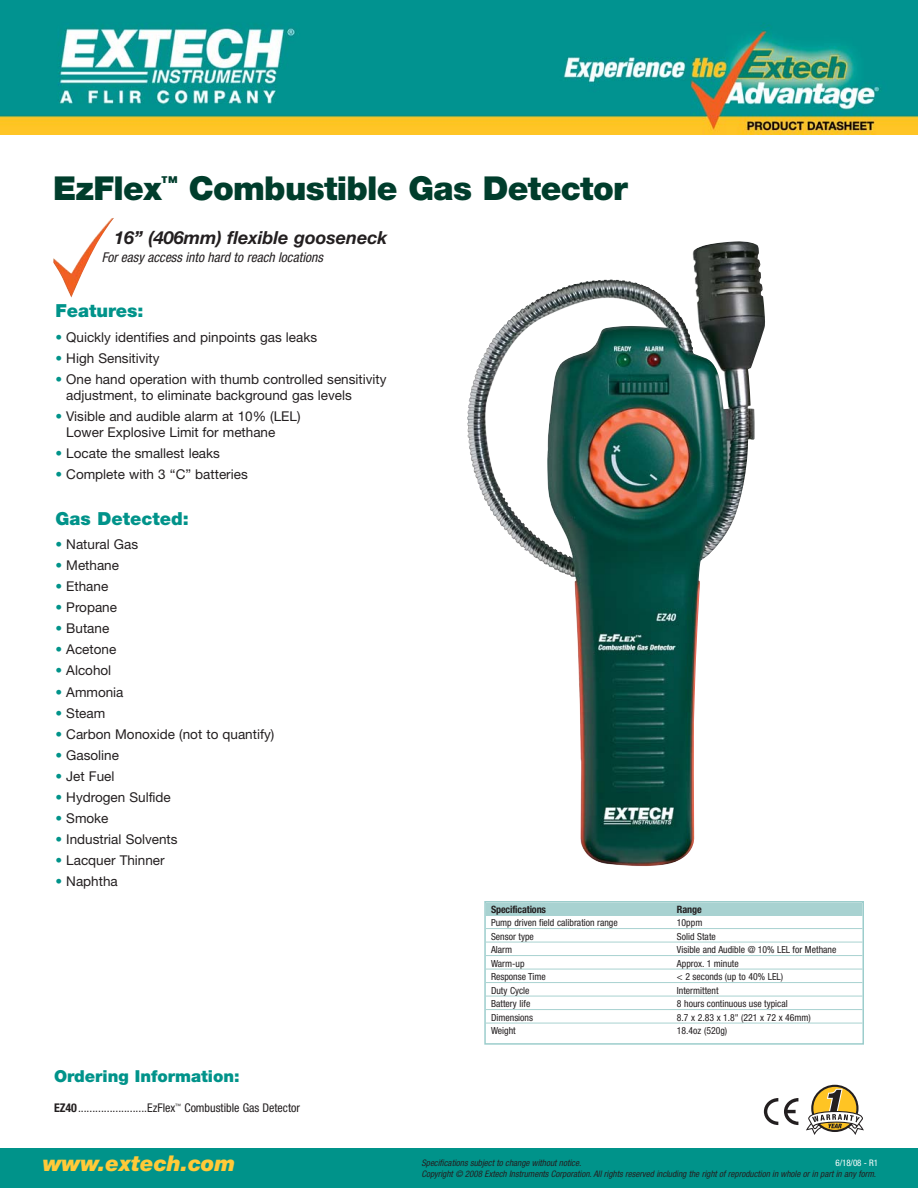
<style>
.page{position:relative;width:918px;height:1188px;background:#fff}
.page>*{position:absolute;margin:0;border:0;box-sizing:border-box;transform-origin:0 0}
.t1{font:900 33px "Helvetica Neue LT";letter-spacing:-.02em;color:#003d2c}
.t2{font:italic 900 21.75px "Helvetica Neue LT";color:#ffca38}
.t3{font:italic 700 18px "Helvetica Neue LT";color:#231f20}
.t4{font:900 18px "Helvetica Neue LT";color:#00938a}
.t5{font:900 16.5px "Helvetica Neue LT";color:#00938a}
.t6{font:13.5px/16.2px "Helvetica Neue LT";color:#231f20}
.t7{font:italic condensed 13.5px "Helvetica Neue LT";color:#231f20}
.t8{font:condensed 12px "Helvetica Neue LT";color:#231f20}
.t9{font:700 condensed 10.2px "Helvetica Neue LT";letter-spacing:-.015em;color:#231f20}
.t10{font:condensed 9.75px "Helvetica Neue LT";color:#231f20}
.t11{font:italic condensed 9px "Helvetica Neue LT";color:#231f20}
.t12{font:condensed 9px "Helvetica Neue LT";color:#fff}
.s1{color:#00938a}
.s2{font-weight:700}
</style>
<div class="page">
<div style="left:0;top:1148px;width:918px;height:40px;background:#00938a"></div>
<img style="left:53px;top:218px;width:61px;height:80px">
<svg style="left:806px;top:1085px;width:58px;height:50px"></svg>
<svg style="left:764px;top:1098px;width:14px;height:27px"></svg>
<svg style="left:784px;top:1098px;width:14px;height:27px"></svg>
<img style="left:533px;top:241px;width:232px;height:625px">
<div style="left:484px;top:901px;width:380px;height:144px;border:2px solid #9ccdcc"></div>
<div style="left:486px;top:903px;width:376px;height:13px;background:#a8d2d1"></div>
<hr style="left:486px;top:928px;width:376px;height:1px;background:#a8d2d1">
<hr style="left:486px;top:942px;width:376px;height:1px;background:#a8d2d1">
<hr style="left:486px;top:955px;width:376px;height:1px;background:#a8d2d1">
<hr style="left:486px;top:969px;width:376px;height:1px;background:#a8d2d1">
<hr style="left:486px;top:982px;width:376px;height:1px;background:#a8d2d1">
<hr style="left:486px;top:996px;width:376px;height:1px;background:#a8d2d1">
<hr style="left:486px;top:1009px;width:376px;height:1px;background:#a8d2d1">
<hr style="left:486px;top:1023px;width:376px;height:1px;background:#a8d2d1">
<img style="left:0;top:0;width:918px;height:135px">
<h1 class="t1" style="left:53px;top:176px;width:576px">EzFlex<sup>™</sup> Combustible Gas Detector</h1>
<h3 class="t3" style="left:114px;top:231px;width:275px">16” (406mm) flexible gooseneck</h3>
<p class="t7" style="left:102px;top:252px;width:223px">For easy access into hard to reach locations</p>
<h3 class="t4" style="left:55px;top:304px;width:90px">Features:</h3>
<p class="t6" style="left:55px;top:330px;width:263px"><span class="s1">•</span> Quickly identifies and pinpoints gas leaks</p>
<p class="t6" style="left:55px;top:351px;width:106px"><span class="s1">•</span> High Sensitivity</p>
<p class="t6" style="left:66px;top:372px;width:322px;text-indent:-11px"><span class="s1">•</span> One hand operation with thumb controlled sensitivity adjustment, to eliminate background gas levels</p>
<p class="t6" style="left:66px;top:410px;width:236px;text-indent:-11px"><span class="s1">•</span> Visible and audible alarm at 10% (LEL)<br>Lower Explosive Limit for methane</p>
<p class="t6" style="left:55px;top:447px;width:166px"><span class="s1">•</span> Locate the smallest leaks</p>
<p class="t6" style="left:55px;top:468px;width:194px"><span class="s1">•</span> Complete with 3 “C” batteries</p>
<h3 class="t4" style="left:55px;top:512px;width:135px">Gas Detected:</h3>
<p class="t6" style="left:55px;top:538px;width:84px"><span class="s1">•</span> Natural Gas</p>
<p class="t6" style="left:55px;top:559px;width:65px"><span class="s1">•</span> Methane</p>
<p class="t6" style="left:55px;top:580px;width:54px"><span class="s1">•</span> Ethane</p>
<p class="t6" style="left:55px;top:601px;width:63px"><span class="s1">•</span> Propane</p>
<p class="t6" style="left:55px;top:622px;width:55px"><span class="s1">•</span> Butane</p>
<p class="t6" style="left:55px;top:643px;width:62px"><span class="s1">•</span> Acetone</p>
<p class="t6" style="left:55px;top:664px;width:57px"><span class="s1">•</span> Alcohol</p>
<p class="t6" style="left:55px;top:685px;width:70px"><span class="s1">•</span> Ammonia</p>
<p class="t6" style="left:55px;top:706px;width:51px"><span class="s1">•</span> Steam</p>
<p class="t6" style="left:55px;top:727px;width:220px"><span class="s1">•</span> Carbon Monoxide (not to quantify)</p>
<p class="t6" style="left:55px;top:748px;width:65px"><span class="s1">•</span> Gasoline</p>
<p class="t6" style="left:55px;top:769px;width:60px"><span class="s1">•</span> Jet Fuel</p>
<p class="t6" style="left:55px;top:790px;width:117px"><span class="s1">•</span> Hydrogen Sulfide</p>
<p class="t6" style="left:55px;top:811px;width:55px"><span class="s1">•</span> Smoke</p>
<p class="t6" style="left:55px;top:832px;width:124px"><span class="s1">•</span> Industrial Solvents</p>
<p class="t6" style="left:55px;top:854px;width:111px"><span class="s1">•</span> Lacquer Thinner</p>
<p class="t6" style="left:55px;top:875px;width:64px"><span class="s1">•</span> Naphtha</p>
<p class="t5" style="left:54px;top:1070px;width:187px">Ordering Information:</p>
<p class="t8" style="left:54px;top:1103px;width:248px"><span class="s2">EZ40</span>........................EzFlex<sup>™</sup> Combustible Gas Detector</p>
<h2 class="t2" style="left:43px;top:1156px;width:194px">www.extech.com</h2>
<p class="t9" style="left:491px;top:906px;width:57px">Specifications</p>
<p class="t9" style="left:677px;top:906px;width:26px">Range</p>
<p class="t10" style="left:491px;top:920px;width:128px">Pump driven field calibration range</p>
<p class="t10" style="left:677px;top:920px;width:27px">10ppm</p>
<p class="t10" style="left:491px;top:933px;width:44px">Sensor type</p>
<p class="t10" style="left:677px;top:933px;width:40px">Solid State</p>
<p class="t10" style="left:491px;top:947px;width:23px">Alarm</p>
<p class="t10" style="left:677px;top:947px;width:161px">Visible and Audible @ 10% LEL for Methane</p>
<p class="t10" style="left:491px;top:960px;width:35px">Warm-up</p>
<p class="t10" style="left:677px;top:960px;width:63px">Approx. 1 minute</p>
<p class="t10" style="left:491px;top:974px;width:56px">Response Time</p>
<p class="t10" style="left:677px;top:974px;width:108px">&lt; 2 seconds (up to 40% LEL)</p>
<p class="t10" style="left:491px;top:987px;width:40px">Duty Cycle</p>
<p class="t10" style="left:677px;top:987px;width:43px">Intermittent</p>
<p class="t10" style="left:491px;top:1001px;width:41px">Battery life</p>
<p class="t10" style="left:677px;top:1001px;width:112px">8 hours continuous use typical</p>
<p class="t10" style="left:491px;top:1014px;width:44px">Dimensions</p>
<p class="t10" style="left:677px;top:1014px;width:136px">8.7 x 2.83 x 1.8" (221 x 72 x 46mm)</p>
<p class="t10" style="left:491px;top:1028px;width:26px">Weight</p>
<p class="t10" style="left:677px;top:1028px;width:52px">18.4oz (520g)</p>
<p class="t11" style="left:421px;top:1160px;width:161px">Specifications subject to change without notice.</p>
<p class="t12" style="left:835px;top:1160px;width:44px">6/18/08 - R1</p>
<p class="t11" style="left:421px;top:1171px;width:456px">Copyright © 2008 Extech Instruments Corporation. All rights reserved including the right of reproduction in whole or in part in any form.</p>
</div>
